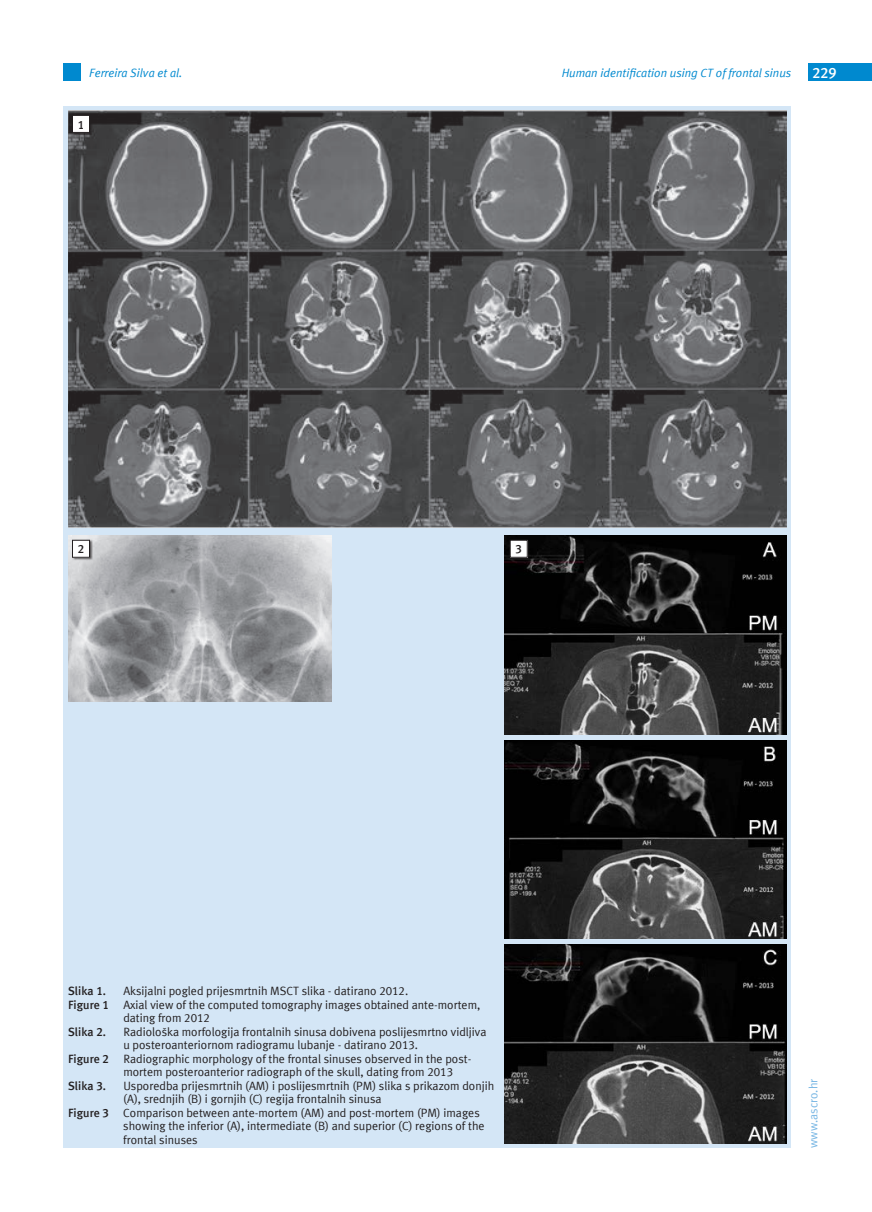
<style>
.page{position:relative;width:872px;height:1212px;background:#fff}
.page>*{position:absolute;margin:0;border:0;box-sizing:border-box;transform-origin:0 0}
.t1{font:700 15px "Meta ASC";color:#fff}
.t2{font:12px "Meta ASC";color:#231f20}
.t3{font:italic 12px "Meta ASC";color:#0089cf}
.t4{font:700 12px "Meta ASC";color:#231f20}
.t5{font:12px "Meta ASC";color:#77b6e4}
.s1{font-weight:700}
</style>
<div class="page">
<div style="left:64px;top:64px;width:17px;height:17px;background:#0089cf"></div>
<div style="left:808px;top:64px;width:64px;height:17px;background:#0089cf"></div>
<div style="left:64px;top:106px;width:727px;height:1042px;background:#d4e6f6"></div>
<img style="left:68px;top:111px;width:719px;height:416px">
<img style="left:504px;top:536px;width:283px;height:608px">
<img style="left:68px;top:536px;width:264px;height:166px">
<hr style="left:486px;top:736px;width:305px;height:4px;background:#d4e6f6">
<hr style="left:486px;top:940px;width:305px;height:4px;background:#d4e6f6">
<div style="left:72px;top:115px;width:21px;height:21px;background:#231f20;opacity:.75"></div>
<div style="left:72px;top:115px;width:17px;height:17px;background:#fff"></div>
<div style="left:72px;top:115px;width:18px;height:18px;border:1px solid #231f20"></div>
<div style="left:72px;top:539px;width:21px;height:22px;background:#231f20;opacity:.75"></div>
<div style="left:72px;top:540px;width:17px;height:17px;background:#fff"></div>
<div style="left:72px;top:540px;width:18px;height:17px;border:1px solid #231f20"></div>
<div style="left:509px;top:539px;width:21px;height:22px;background:#231f20;opacity:.75"></div>
<div style="left:510px;top:540px;width:17px;height:17px;background:#fff"></div>
<div style="left:510px;top:540px;width:17px;height:17px;border:1px solid #231f20"></div>
<p class="t3" style="left:89px;top:66px;width:94px">Ferreira Silva et al.</p>
<p class="t3" style="left:562px;top:66px;width:231px">Human identification using CT of frontal sinus</p>
<p class="t1" style="left:812px;top:64px;width:26px">229</p>
<p class="t4" style="left:78px;top:118px;width:8px">1</p>
<p class="t4" style="left:78px;top:542px;width:8px">2</p>
<p class="t4" style="left:515px;top:542px;width:8px">3</p>
<p class="t4" style="left:68px;top:984px;width:39px">Slika 1.</p>
<p class="t2" style="left:123px;top:984px;width:286px">Aksijalni pogled prijesmrtnih MSCT slika - datirano 2012.</p>
<p class="t2" style="left:68px;top:998px;width:414px"><span class="s1">Figure 1</span> Axial view of the computed tomography images obtained ante-mortem,</p>
<p class="t2" style="left:123px;top:1011px;width:88px">dating from 2012</p>
<p class="t4" style="left:68px;top:1025px;width:39px">Slika 2.</p>
<p class="t2" style="left:123px;top:1025px;width:365px">Radiološka morfologija frontalnih sinusa dobivena poslijesmrtno vidljiva</p>
<p class="t2" style="left:123px;top:1038px;width:296px">u posteroanteriornom radiogramu lubanje - datirano 2013.</p>
<p class="t2" style="left:68px;top:1052px;width:405px"><span class="s1">Figure 2</span> Radiographic morphology of the frontal sinuses observed in the post-</p>
<p class="t2" style="left:123px;top:1065px;width:331px">mortem posteroanterior radiograph of the skull, dating from 2013</p>
<p class="t4" style="left:68px;top:1079px;width:39px">Slika 3.</p>
<p class="t2" style="left:123px;top:1079px;width:372px">Usporedba prijesmrtnih (AM) i poslijesmrtnih (PM) slika s prikazom donjih</p>
<p class="t2" style="left:123px;top:1092px;width:260px">(A), srednjih (B) i gornjih (C) regija frontalnih sinusa</p>
<p class="t2" style="left:68px;top:1106px;width:413px"><span class="s1">Figure 3</span> Comparison between ante-mortem (AM) and post-mortem (PM) images</p>
<p class="t2" style="left:123px;top:1119px;width:363px">showing the inferior (A), intermediate (B) and superior (C) regions of the</p>
<p class="t2" style="left:123px;top:1133px;width:76px">frontal sinuses</p>
<p class="t5" style="left:806px;top:1148px;width:71px;rotate:-90deg">www.ascro.hr</p>
</div>
